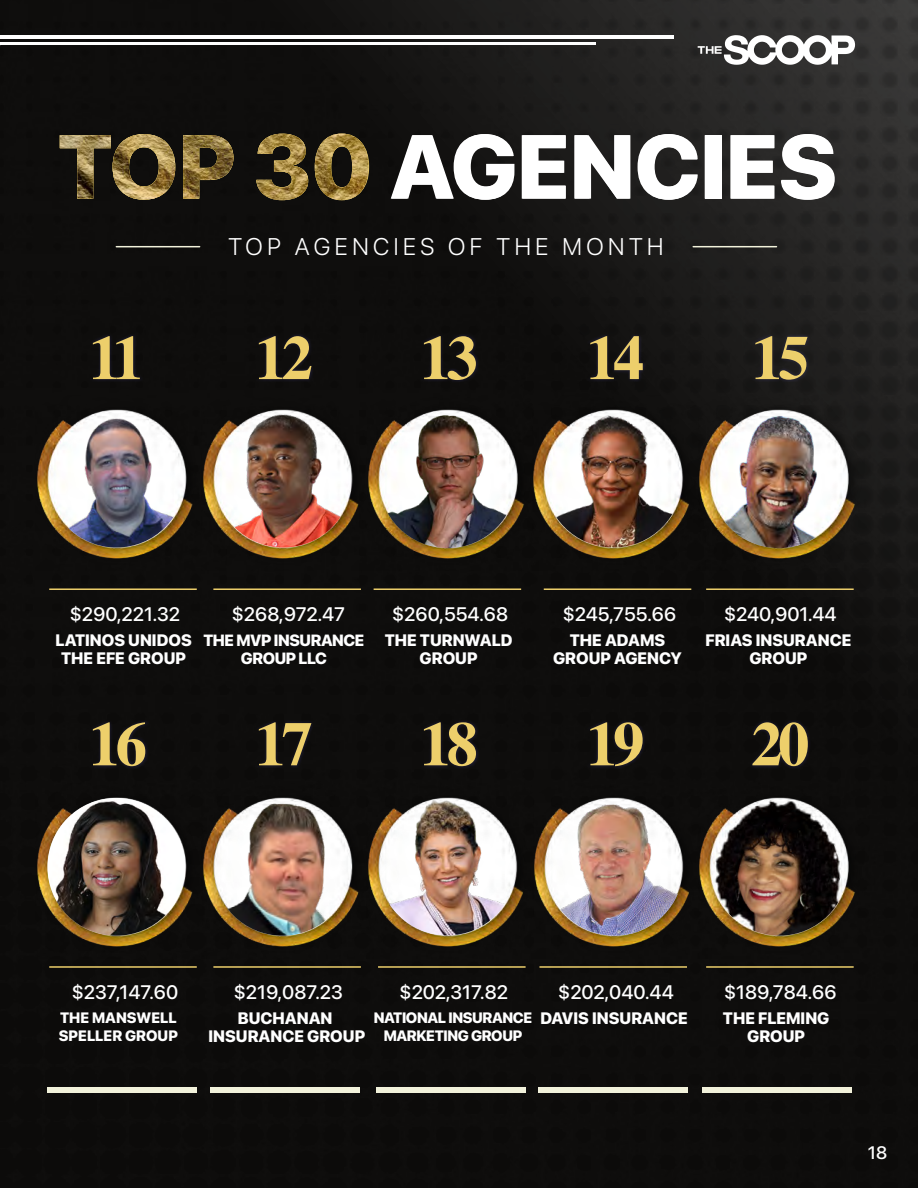
<style>
.page{position:relative;width:918px;height:1188px;background:#fff}
.page>*{position:absolute;margin:0;border:0;box-sizing:border-box;transform-origin:0 0}
.t1{font:800 90px "SF Pro Display";color:#fff}
.t2{font:700 62.4px "Times";letter-spacing:-.07em;color:#edcf6b}
.t3{font:300 24px "SF Pro Display";letter-spacing:.19em;color:#fff}
.t4{font:500 19.5px "SF Pro Display";color:#fff}
.t5{font:18px "SF Pro";color:#fff}
.t6{font:800 16.5px/18px "SF Pro Display";color:#fff;text-align:center}
.t7{font:800 16.2px/18px "SF Pro Display";letter-spacing:-.025em;color:#fff;text-align:center}
.t8{font:800 15px/18px "SF Pro Display";letter-spacing:-.025em;color:#fff;text-align:center}
.t9{font:800 15px/18px "SF Pro Display";color:#fff}
.s1{color:#edcf6b}
</style>
<div class="page">
<img style="left:0;top:0;width:918px;height:1188px">
<img style="left:36px;top:395px;width:496px;height:175px">
<img style="left:36px;top:783px;width:166px;height:175px">
<img style="left:202px;top:783px;width:165px;height:175px">
<img style="left:546px;top:783px;width:152px;height:175px">
<img style="left:532px;top:395px;width:166px;height:175px">
<img style="left:367px;top:783px;width:179px;height:175px">
<img style="left:698px;top:395px;width:172px;height:175px">
<img style="left:698px;top:783px;width:172px;height:175px">
<img style="left:214px;top:414px;width:138px;height:134px">
<img style="left:710px;top:798px;width:138px;height:138px;border-radius:69px">
<img style="left:378px;top:798px;width:138px;height:137px;border-radius:69px">
<div style="left:89px;top:333px;width:54px;height:49px;background:#736eff;opacity:.2"></div>
<div style="left:89px;top:719px;width:60px;height:50px;background:#736eff;opacity:.2"></div>
<div style="left:255px;top:333px;width:60px;height:49px;background:#736eff;opacity:.2"></div>
<div style="left:255px;top:719px;width:59px;height:49px;background:#736eff;opacity:.2"></div>
<div style="left:587px;top:333px;width:60px;height:49px;background:#736eff;opacity:.2"></div>
<div style="left:587px;top:719px;width:59px;height:50px;background:#736eff;opacity:.2"></div>
<div style="left:420px;top:333px;width:59px;height:50px;background:#736eff;opacity:.2"></div>
<div style="left:420px;top:719px;width:59px;height:50px;background:#736eff;opacity:.2"></div>
<div style="left:752px;top:333px;width:59px;height:50px;background:#736eff;opacity:.2"></div>
<div style="left:749px;top:719px;width:63px;height:50px;background:#736eff;opacity:.2"></div>
<hr style="left:116px;top:246px;width:84px;height:1px;background:#f2f2db">
<hr style="left:693px;top:246px;width:84px;height:1px;background:#f2f2db">
<div style="left:47px;top:1087px;width:150px;height:5px;background:#f2f2db"></div>
<div style="left:210px;top:1087px;width:150px;height:5px;background:#f2f2db"></div>
<div style="left:376px;top:1087px;width:150px;height:5px;background:#f2f2db"></div>
<div style="left:538px;top:1087px;width:150px;height:5px;background:#f2f2db"></div>
<div style="left:702px;top:1087px;width:150px;height:5px;background:#f2f2db"></div>
<img style="left:544px;top:410px;width:138px;height:138px;border-radius:69px">
<hr style="left:49px;top:588px;width:148px;height:2px;background:#edcf6b">
<hr style="left:49px;top:966px;width:148px;height:2px;background:#edcf6b">
<hr style="left:213px;top:588px;width:148px;height:2px;background:#edcf6b">
<hr style="left:213px;top:966px;width:148px;height:2px;background:#edcf6b">
<hr style="left:544px;top:588px;width:147px;height:2px;background:#edcf6b">
<hr style="left:378px;top:966px;width:148px;height:2px;background:#edcf6b">
<hr style="left:374px;top:588px;width:147px;height:2px;background:#edcf6b">
<hr style="left:539px;top:966px;width:148px;height:2px;background:#edcf6b">
<hr style="left:706px;top:588px;width:148px;height:2px;background:#edcf6b">
<hr style="left:706px;top:966px;width:148px;height:2px;background:#edcf6b">
<img style="left:546px;top:804px;width:137px;height:132px">
<img style="left:47px;top:798px;width:138px;height:138px;border-radius:69px">
<svg style="left:391px;top:134px;width:443px;height:66px"></svg>
<img style="left:60px;top:134px;width:309px;height:66px">
<img style="left:47px;top:410px;width:138px;height:138px;border-radius:69px">
<img style="left:379px;top:410px;width:138px;height:138px;border-radius:69px">
<img style="left:710px;top:410px;width:138px;height:138px;border-radius:69px">
<img style="left:213px;top:798px;width:138px;height:138px;border-radius:69px">
<svg style="left:698px;top:35px;width:157px;height:30px"></svg>
<hr style="left:0;top:35px;width:673px;height:4px;background:#fff">
<hr style="left:0;top:43px;width:595px;height:2px;background:#fff">
<h1 class="t1" style="left:58px;top:115px;width:781px"><span class="s1">TOP 30</span> AGENCIES</h1>
<h3 class="t3" style="left:229px;top:233px;width:436px">TOP AGENCIES OF THE MONTH</h3>
<h2 class="t2" style="left:89px;top:298px;width:56px">11</h2>
<h2 class="t2" style="left:255px;top:298px;width:60px">12</h2>
<h2 class="t2" style="left:420px;top:298px;width:60px">13</h2>
<h2 class="t2" style="left:586px;top:298px;width:60px">14</h2>
<h2 class="t2" style="left:751px;top:298px;width:60px">15</h2>
<p class="t4" style="left:70px;top:603px;width:112px">$290,221.32</p>
<p class="t4" style="left:232px;top:603px;width:115px">$268,972.47</p>
<p class="t4" style="left:392px;top:603px;width:117px">$260,554.68</p>
<p class="t4" style="left:563px;top:603px;width:115px">$245,755.66</p>
<p class="t4" style="left:724px;top:603px;width:114px">$240,901.44</p>
<p class="t7" style="left:203px;top:631px;width:162px">THE MVP INSURANCE<br>GROUP LLC</p>
<p class="t6" style="left:56px;top:632px;width:138px">LATINOS UNIDOS<br>THE EFE GROUP</p>
<p class="t6" style="left:385px;top:632px;width:129px">THE TURNWALD<br>GROUP</p>
<p class="t6" style="left:706px;top:632px;width:147px">FRIAS INSURANCE<br>GROUP</p>
<p class="t6" style="left:553px;top:632px;width:130px">THE ADAMS<br>GROUP AGENCY</p>
<h2 class="t2" style="left:89px;top:685px;width:60px">16</h2>
<h2 class="t2" style="left:255px;top:685px;width:60px">17</h2>
<h2 class="t2" style="left:420px;top:685px;width:60px">18</h2>
<h2 class="t2" style="left:586px;top:685px;width:60px">19</h2>
<h2 class="t2" style="left:751px;top:685px;width:60px">20</h2>
<p class="t4" style="left:72px;top:981px;width:108px">$237,147.60</p>
<p class="t4" style="left:234px;top:981px;width:111px">$219,087.23</p>
<p class="t4" style="left:400px;top:981px;width:110px">$202,317.82</p>
<p class="t4" style="left:558px;top:981px;width:117px">$202,040.44</p>
<p class="t4" style="left:724px;top:981px;width:114px">$189,784.66</p>
<p class="t9" style="left:59px;top:1008px;width:121px">THE MANSWELL<br>SPELLER GROUP</p>
<p class="t8" style="left:374px;top:1008px;width:160px">NATIONAL INSURANCE<br>MARKETING GROUP</p>
<p class="t6" style="left:209px;top:1009px;width:158px">BUCHANAN<br>INSURANCE GROUP</p>
<p class="t6" style="left:540px;top:1009px;width:149px">DAVIS INSURANCE</p>
<p class="t6" style="left:723px;top:1009px;width:108px">THE FLEMING<br>GROUP</p>
<p class="t5" style="left:868px;top:1142px;width:21px">18</p>
</div>
